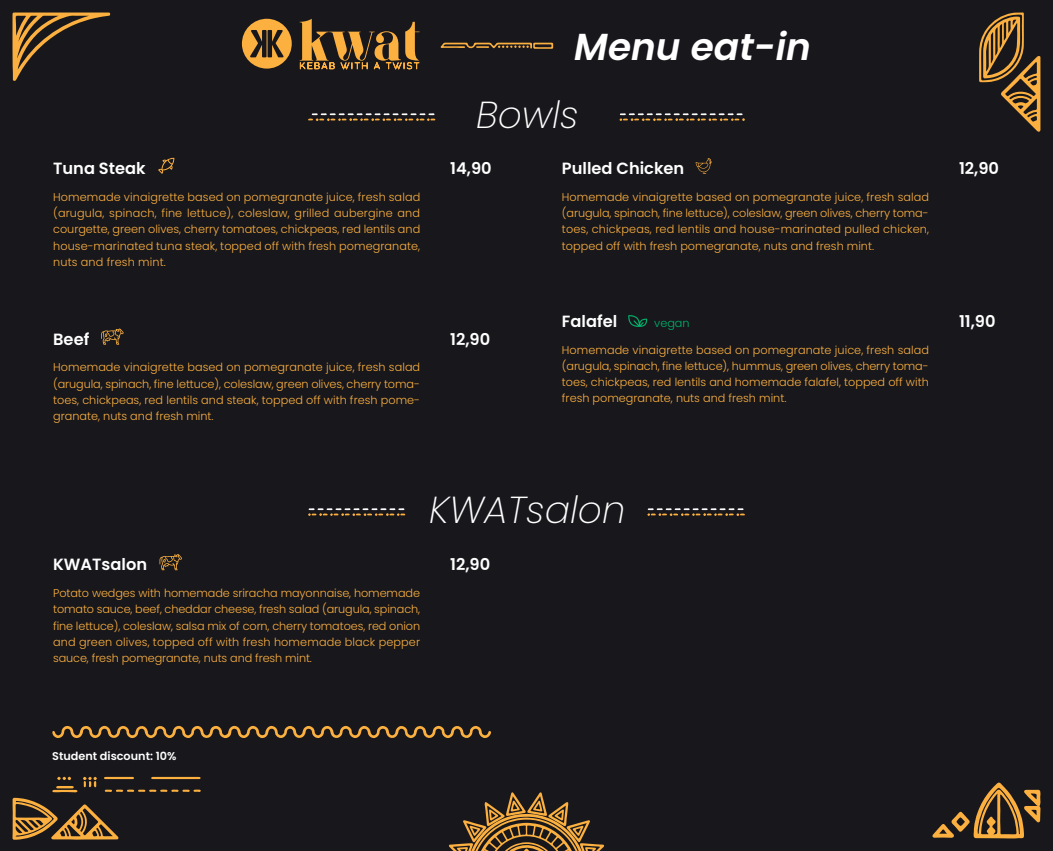
<style>
.page{position:relative;width:1053px;height:851px;background:#fff}
.page>*{position:absolute;margin:0;border:0;box-sizing:border-box;transform-origin:0 0}
.t1{font:italic 200 37.5px "Poppins";color:#fff}
.t2{font:italic 600 37.5px "Poppins";color:#fff}
.t3{font:600 16.25px "Poppins";color:#fff}
.t4{font:300 11.25px/16.2px "Poppins";color:#fbb040;text-align:justify}
.t5{font:600 11.25px "Poppins";color:#fff}
.t6{font:300 11.25px "Poppins";color:#00b26b}
</style>
<div class="page">
<div style="left:0;top:0;width:1052px;height:850px;background:#18171c"></div>
<svg style="left:12px;top:12px;width:98px;height:69px"></svg>
<svg style="left:932px;top:782px;width:108px;height:56px"></svg>
<svg style="left:449px;top:792px;width:155px;height:58px"></svg>
<svg style="left:52px;top:725px;width:439px;height:14px"></svg>
<svg style="left:12px;top:776px;width:189px;height:63px"></svg>
<svg style="left:647px;top:508px;width:98px;height:8px"></svg>
<svg style="left:308px;top:508px;width:97px;height:8px"></svg>
<svg style="left:619px;top:113px;width:125px;height:8px"></svg>
<svg style="left:308px;top:113px;width:127px;height:8px"></svg>
<svg style="left:101px;top:328px;width:23px;height:16px"></svg>
<svg style="left:158px;top:158px;width:16px;height:16px"></svg>
<svg style="left:695px;top:158px;width:16px;height:16px"></svg>
<svg style="left:628px;top:315px;width:19px;height:12px"></svg>
<svg style="left:440px;top:43px;width:113px;height:6px"></svg>
<svg style="left:299px;top:19px;width:120px;height:51px"></svg>
<svg style="left:242px;top:18px;width:50px;height:51px"></svg>
<svg style="left:979px;top:12px;width:61px;height:120px"></svg>
<svg style="left:159px;top:554px;width:23px;height:16px"></svg>
<h1 class="t2" style="left:574px;top:25px;width:238px">Menu eat-in</h1>
<h1 class="t1" style="left:476px;top:93px;width:104px">Bowls</h1>
<h2 class="t3" style="left:53px;top:159px;width:94px">Tuna Steak</h2>
<h2 class="t3" style="left:450px;top:159px;width:43px">14,90</h2>
<p class="t4" style="left:53px;top:189px;width:368px">Homemade vinaigrette based on pomegranate juice, fresh salad (arugula, spinach, fine lettuce), coleslaw, grilled aubergine and courgette, green olives, cherry tomatoes, chickpeas, red lentils and house-marinated tuna steak, topped off with fresh pomegranate, nuts and fresh mint.</p>
<h2 class="t3" style="left:53px;top:329px;width:38px">Beef</h2>
<h2 class="t3" style="left:450px;top:329px;width:42px">12,90</h2>
<p class="t4" style="left:53px;top:359px;width:368px">Homemade vinaigrette based on pomegranate juice, fresh salad (arugula, spinach, fine lettuce), coleslaw, green olives, cherry toma&shy;toes, chickpeas, red lentils and steak, topped off with fresh pome&shy;granate, nuts and fresh mint.</p>
<h2 class="t3" style="left:562px;top:159px;width:124px">Pulled Chicken</h2>
<h2 class="t3" style="left:958px;top:159px;width:42px">12,90</h2>
<p class="t4" style="left:562px;top:189px;width:368px">Homemade vinaigrette based on pomegranate juice, fresh salad (arugula, spinach, fine lettuce), coleslaw, green olives, cherry toma&shy;toes, chickpeas, red lentils and house-marinated pulled chicken, topped off with fresh pomegranate, nuts and fresh mint.</p>
<h2 class="t3" style="left:562px;top:311px;width:57px">Falafel</h2>
<h2 class="t3" style="left:958px;top:311px;width:38px">11,90</h2>
<p class="t4" style="left:562px;top:341px;width:368px">Homemade vinaigrette based on pomegranate juice, fresh salad (arugula, spinach, fine lettuce), hummus, green olives, cherry toma&shy;toes, chickpeas, red lentils and homemade falafel, topped off with fresh pomegranate, nuts and fresh mint.</p>
<p class="t6" style="left:654px;top:316px;width:37px">vegan</p>
<h1 class="t1" style="left:429px;top:488px;width:198px">KWATsalon</h1>
<h2 class="t3" style="left:53px;top:555px;width:95px">KWATsalon</h2>
<h2 class="t3" style="left:450px;top:555px;width:42px">12,90</h2>
<p class="t4" style="left:53px;top:585px;width:368px">Potato wedges with homemade sriracha mayonnaise, homemade tomato sauce, beef, cheddar cheese, fresh salad (arugula, spinach, fine lettuce), coleslaw, salsa mix of corn, cherry tomatoes, red onion and green olives, topped off with fresh homemade black pepper sauce, fresh pomegranate, nuts and fresh mint.</p>
<p class="t5" style="left:52px;top:749px;width:126px">Student discount: 10%</p>
</div>
